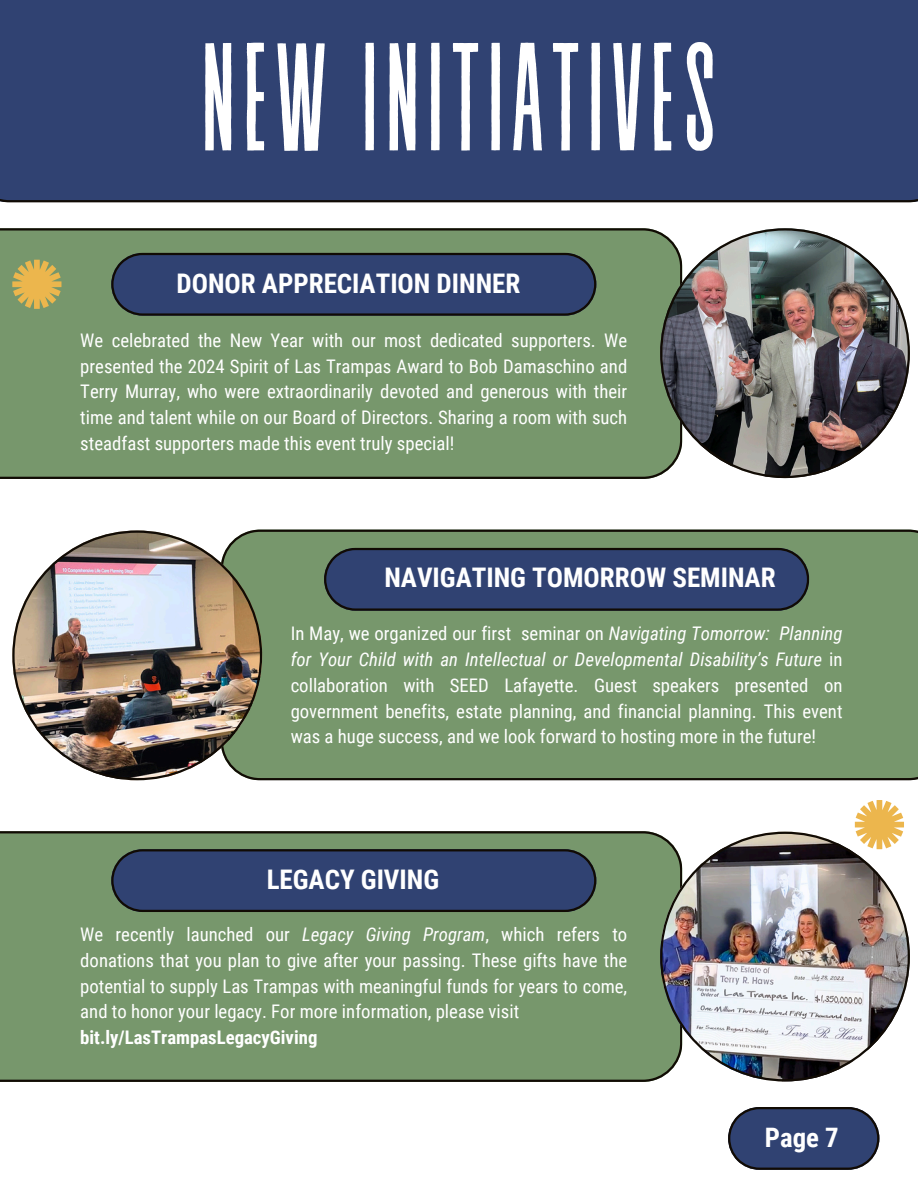
<style>
.page{position:relative;width:918px;height:1188px;background:#fff}
.page>*{position:absolute;margin:0;border:0;box-sizing:border-box;transform-origin:0 0}
.t1{font:153.45px "Revive 80 Tall";letter-spacing:.03em;color:#fff}
.t2{font:700 27px "Roboto Condensed";color:#fff}
.t3{font:700 26.85px "Roboto Condensed";color:#fff}
.t4{font:18.75px/25.8px "Roboto Condensed";color:#fff;text-align:justify}
.t5{font:700 18.75px "Roboto Condensed";color:#fff}
.s1{font-style:italic}
</style>
<div class="page">
<div style="left:0;top:228px;width:660px;height:251px;background:#77976c"></div>
<svg style="left:111px;top:253px;width:485px;height:63px;background:#2f4069"></svg>
<div style="left:262px;top:530px;width:656px;height:250px;background:#77976c"></div>
<svg style="left:12px;top:260px;width:49px;height:49px;background:#c4ab57"></svg>
<svg style="left:324px;top:548px;width:485px;height:63px;background:#2f4069"></svg>
<svg style="left:728px;top:1107px;width:151px;height:63px;background:#3e4d74"></svg>
<div style="left:0;top:0;width:918px;height:202px;background:#304272"></div>
<svg style="left:855px;top:800px;width:49px;height:32px"></svg>
<div style="left:0;top:831px;width:660px;height:251px;background:#77976c"></div>
<svg style="left:111px;top:849px;width:485px;height:63px;background:#2f4069"></svg>
<img style="left:12px;top:530px;width:250px;height:250px">
<img style="left:660px;top:832px;width:250px;height:249px">
<img style="left:660px;top:228px;width:250px;height:250px">
<p class="t1" style="left:200px;top:19px;width:520px">NEW INITIATIVES</p>
<h1 class="t2" style="left:176px;top:268px;width:345px">DONOR APPRECIATION DINNER</h1>
<p class="t4" style="left:80px;top:327px;width:548px">We celebrated the New Year with our most dedicated supporters. We presented the 2024 Spirit of Las Trampas Award to Bob Damaschino and Terry Murray, who were extraordinarily devoted and generous with their time and talent while on our Board of Directors. Sharing a room with such steadfast supporters made this event truly special!</p>
<p class="t2" style="left:384px;top:562px;width:393px">NAVIGATING TOMORROW SEMINAR</p>
<h2 class="t4" style="left:291px;top:621px;width:553px">In May, we organized our first seminar on <span class="s1">Navigating Tomorrow: Planning for Your Child with an Intellectual or Developmental Disability’s Future</span> in collaboration with SEED Lafayette. Guest speakers presented on government benefits, estate planning, and financial planning. This event was a huge success, and we look forward to hosting more in the future!</h2>
<p class="t2" style="left:267px;top:864px;width:174px">LEGACY GIVING</p>
<h2 class="t4" style="left:80px;top:922px;width:548px">We recently launched our <span class="s1">Legacy Giving Program</span>, which refers to donations that you plan to give after your passing. These gifts have the potential to supply Las Trampas with meaningful funds for years to come, and to honor your legacy. For more information, please visit</h2>
<p class="t5" style="left:80px;top:1027px;width:239px">bit.ly/LasTrampasLegacyGiving</p>
<h2 class="t3" style="left:765px;top:1122px;width:75px">Page 7</h2>
</div>
